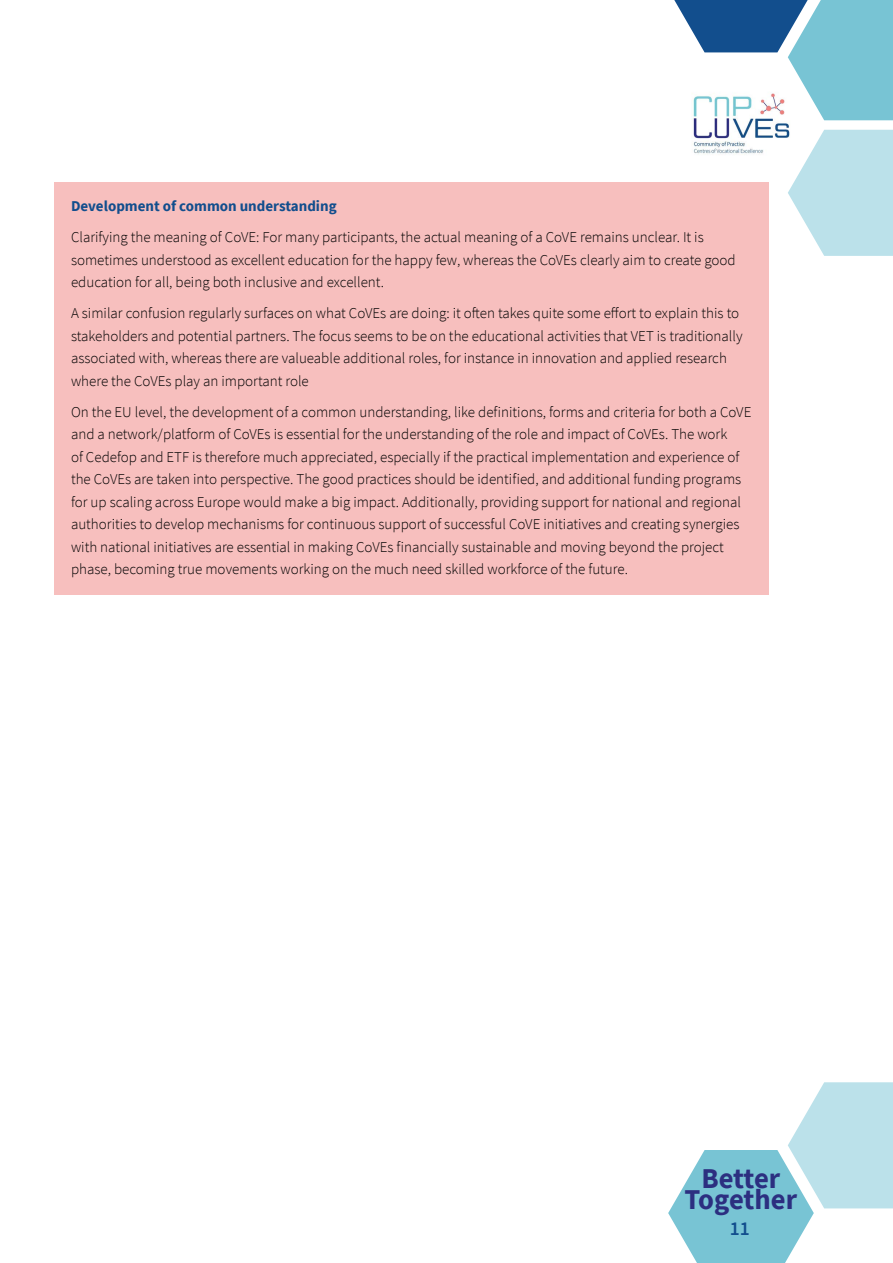
<style>
.page{position:relative;width:893px;height:1263px;background:#fff}
.page>*{position:absolute;margin:0;border:0;box-sizing:border-box;transform-origin:0 0}
.t1{font:700 28.65px/21.5px "Source Sans Pro";letter-spacing:-.005em;color:#2c2f80;text-align:center}
.t2{font:600 19.5px "Source Sans Pro";color:#124e8d}
.t3{font:300 15px/22.5px "Source Sans Pro";color:#000}
.t4{font:700 15px "Source Sans Pro";color:#124e8d}
</style>
<div class="page">
<svg style="left:668px;top:1082px;width:225px;height:181px"></svg>
<svg style="left:54px;top:0;width:839px;height:256px"></svg>
<div style="left:54px;top:214px;width:714px;height:76px;background:#f7bfbe"></div>
<div style="left:54px;top:290px;width:714px;height:98px;background:#f7bfbe"></div>
<div style="left:54px;top:388px;width:714px;height:207px;background:#f7bfbe"></div>
<p class="t4" style="left:71px;top:196px;width:267px">Development of common understanding</p>
<p class="t3" style="left:71px;top:226px;width:666px">Clarifying the meaning of CoVE: For many participants, the actual meaning of a CoVE remains unclear. It is sometimes understood as excellent education for the happy few, whereas the CoVEs clearly aim to create good education for all, being both inclusive and excellent.</p>
<p class="t3" style="left:71px;top:302px;width:673px">A similar confusion regularly surfaces on what CoVEs are doing: it often takes quite some effort to explain this to stakeholders and potential partners. The focus seems to be on the educational activities that VET is traditionally associated with, whereas there are valueable additional roles, for instance in innovation and applied research where the CoVEs play an important role</p>
<p class="t3" style="left:71px;top:400px;width:682px">On the EU level, the development of a common understanding, like definitions, forms and criteria for both a CoVE and a network/platform of CoVEs is essential for the understanding of the role and impact of CoVEs. The work<br>of Cedefop and ETF is therefore much appreciated, especially if the practical implementation and experience of the CoVEs are taken into perspective. The good practices should be identified, and additional funding programs for up scaling across Europe would make a big impact. Additionally, providing support for national and regional authorities to develop mechanisms for continuous support of successful CoVE initiatives and creating synergies with national initiatives are essential in making CoVEs financially sustainable and moving beyond the project phase, becoming true movements working on the much need skilled workforce of the future.</p>
<h1 class="t1" style="left:685px;top:1167px;width:114px">Better<br>Together</h1>
<h2 class="t2" style="left:730px;top:1216px;width:22px">11</h2>
</div>
